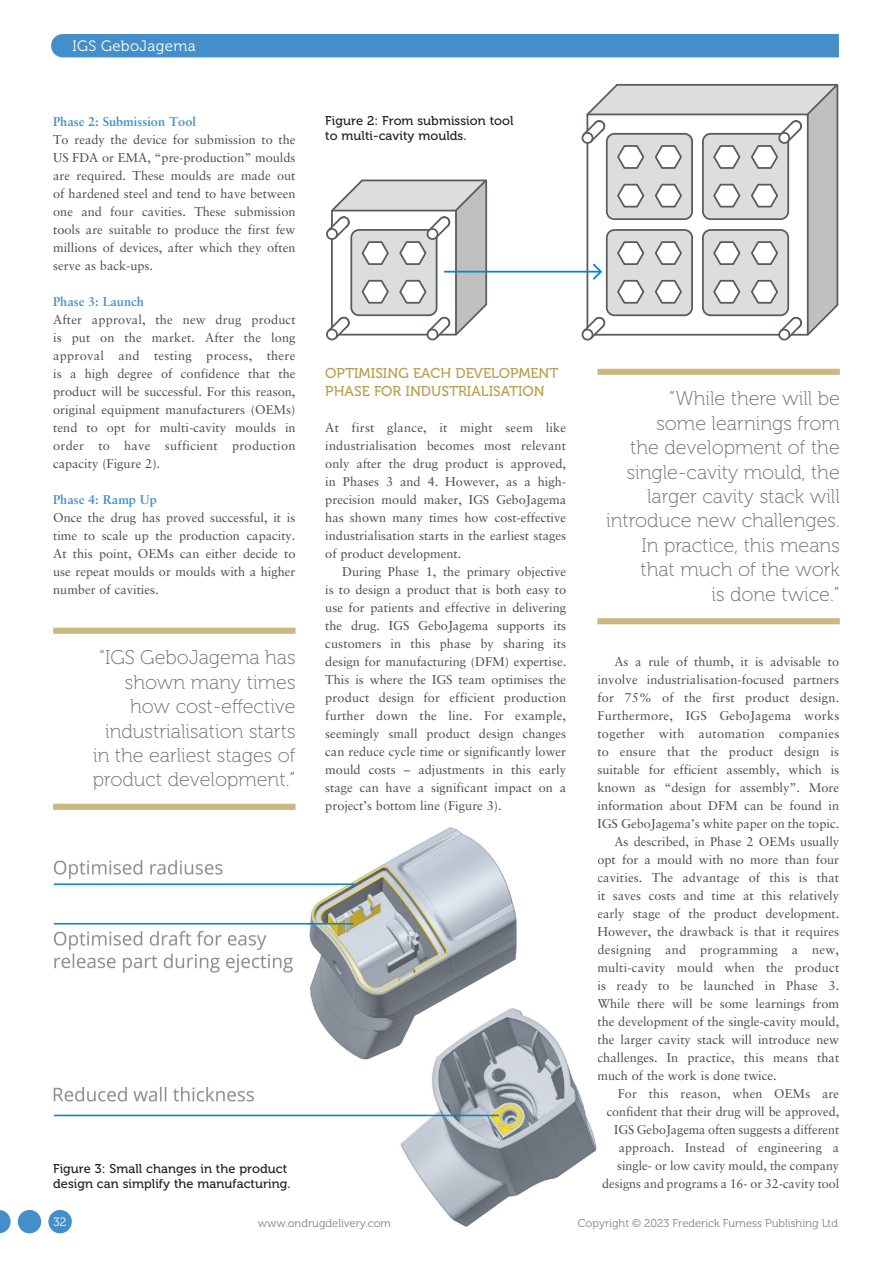
<style>
.page{position:relative;width:893px;height:1263px;background:#fff}
.page>*{position:absolute;margin:0;border:0;box-sizing:border-box;transform-origin:0 0}
.MF_pullquote{font:19.8px/24.5px "Museo 100";color:#6c6d70;text-align:right}
.t1{font:15px "Museo 300";letter-spacing:.025em;color:#fff}
.MF_Xhead{font:14.25px/18px "Museo 500";color:#b6a04f}
.MF_body{font:12.75px/18px "Sabon LT Std";color:#4b4c4d;text-align:justify}
.MF_body_no_indent{font:12.75px/18px "Sabon LT Std";color:#4b4c4d;text-align:justify}
.MF_Captions{font:12.75px/15.3px "Museo 500";letter-spacing:.005em;color:#231f20}
.MF_subhead{font:700 12.75px "Sabon LT Std";color:#448fc9}
.t2{font:12px "Museo 300";color:#fff}
.t3{font:11.25px "Museo 300";color:#808285}
</style>
<div class="page">
<div style="left:53px;top:628px;width:243px;height:6px;background:#cab87e"></div>
<div style="left:53px;top:804px;width:243px;height:6px;background:#cab87e"></div>
<div style="left:597px;top:369px;width:243px;height:6px;background:#cab87e"></div>
<div style="left:597px;top:618px;width:243px;height:6px;background:#cab87e"></div>
<svg style="left:326px;top:179px;width:162px;height:162px"></svg>
<div style="left:427px;top:329px;width:11px;height:10px;background:#fff;border-radius:50%"></div>
<div style="left:427px;top:329px;width:11px;height:11px;border:2px solid #585c5c;border-radius:50%"></div>
<hr style="left:445px;top:271px;width:156px;height:2px;background:#008ac6">
<svg style="left:581px;top:83px;width:258px;height:258px"></svg>
<img style="left:53px;top:827px;width:544px;height:401px">
<div style="left:51px;top:34px;width:788px;height:23px;background:#448fc9"></div>
<div style="left:48px;top:1210px;width:24px;height:23px;background:#448fc9;border-radius:50%"></div>
<div style="left:18px;top:1210px;width:23px;height:23px;background:#448fc9;border-radius:50%"></div>
<svg style="left:0;top:1210px;width:11px;height:23px"></svg>
<p class="t1" style="left:72px;top:37px;width:125px">IGS GeboJagema</p>
<p class="MF_subhead" style="left:53px;top:114px;width:144px">Phase 2: Submission Tool</p>
<p class="MF_body_no_indent" style="left:53px;top:130px;width:244px">To ready the device for submission to the US FDA or EMA, “pre-production” moulds are required. These moulds are made out of hardened steel and tend to have between one and four cavities. These submission tools are suitable to produce the first few millions of devices, after which they often serve as back-ups.</p>
<p class="MF_subhead" style="left:53px;top:294px;width:92px">Phase 3: Launch</p>
<p class="MF_body_no_indent" style="left:53px;top:310px;width:244px">After approval, the new drug product is put on the market. After the long approval and testing process, there is a high degree of confidence that the product will be successful. For this reason, original equipment manufacturers (OEMs) tend to opt for multi-cavity moulds in order to have sufficient production capacity (Figure 2).</p>
<p class="MF_subhead" style="left:53px;top:492px;width:105px">Phase 4: Ramp Up</p>
<p class="MF_body_no_indent" style="left:53px;top:508px;width:244px">Once the drug has proved successful, it is time to scale up the production capacity.<br>At this point, OEMs can either decide to use repeat moulds or moulds with a higher number of cavities.</p>
<p class="MF_pullquote" style="left:93px;top:646px;width:204px">“IGS GeboJagema has shown many times how cost-effective industrialisation starts in the earliest stages of product development.”</p>
<p class="MF_Captions" style="left:325px;top:113px;width:190px">Figure 2: From submission tool to multi-cavity moulds.</p>
<p class="MF_Xhead" style="left:325px;top:364px;width:235px">OPTIMISING EACH DEVELOPMENT<br>PHASE FOR INDUSTRIALISATION</p>
<p class="MF_body_no_indent" style="left:325px;top:418px;width:242px">At first glance, it might seem like industrialisation becomes most relevant only after the drug product is approved, in Phases 3 and 4. However, as a high&shy;precision mould maker, IGS GeboJagema has shown many times how cost-effective industrialisation starts in the earliest stages of product development.</p>
<p class="MF_body" style="left:325px;top:562px;width:242px;text-indent:17px">During Phase 1, the primary objective is to design a product that is both easy to use for patients and effective in delivering the drug. IGS GeboJagema supports its customers in this phase by sharing its design for manufacturing (DFM) expertise.<br>This is where the IGS team optimises the product design for efficient production further down the line. For example, seemingly small product design changes can reduce cycle time or significantly lower mould costs – adjustments in this early stage can have a significant impact on a project’s bottom line (Figure 3).</p>
<p class="MF_Captions" style="left:53px;top:1161px;width:239px">Figure 3: Small changes in the product design can simplify the manufacturing.</p>
<p class="MF_pullquote" style="left:606px;top:387px;width:235px">“While there will be<br>some learnings from<br>the development of the single-cavity mould, the larger cavity stack will introduce new challenges.<br>In practice, this means that much of the work<br>is done twice.”</p>
<p class="MF_body" style="left:597px;top:652px;width:243px;text-indent:17px">As a rule of thumb, it is advisable to involve industrialisation-focused partners for 75% of the first product design.<br>Furthermore, IGS GeboJagema works together with automation companies to ensure that the product design is suitable for efficient assembly, which is known as “design for assembly”. More information about DFM can be found in IGS GeboJagema’s white paper on the topic.</p>
<p class="MF_body" style="left:597px;top:832px;width:243px;text-indent:17px">As described, in Phase 2 OEMs usually opt for a mould with no more than four cavities. The advantage of this is that it saves costs and time at this relatively early stage of the product development.<br>However, the drawback is that it requires designing and programming a new, multi-cavity mould when the product is ready to be launched in Phase 3.<br>While there will be some learnings from the development of the single-cavity mould, the larger cavity stack will introduce new challenges. In practice, this means that much of the work is done twice.</p>
<p class="MF_body" style="left:602px;top:1084px;width:239px;text-align:right">For this reason, when OEMs are confident that their drug will be approved, IGS GeboJagema often suggests a different approach. Instead of engineering a single- or low cavity mould, the company designs and programs a 16- or 32-cavity tool</p>
<p class="t2" style="left:53px;top:1215px;width:15px">32</p>
<p class="t3" style="left:258px;top:1217px;width:135px">www.ondrugdelivery.com</p>
<p class="t3" style="left:578px;top:1217px;width:262px">Copyright © 2023 Frederick Furness Publishing Ltd</p>
</div>
